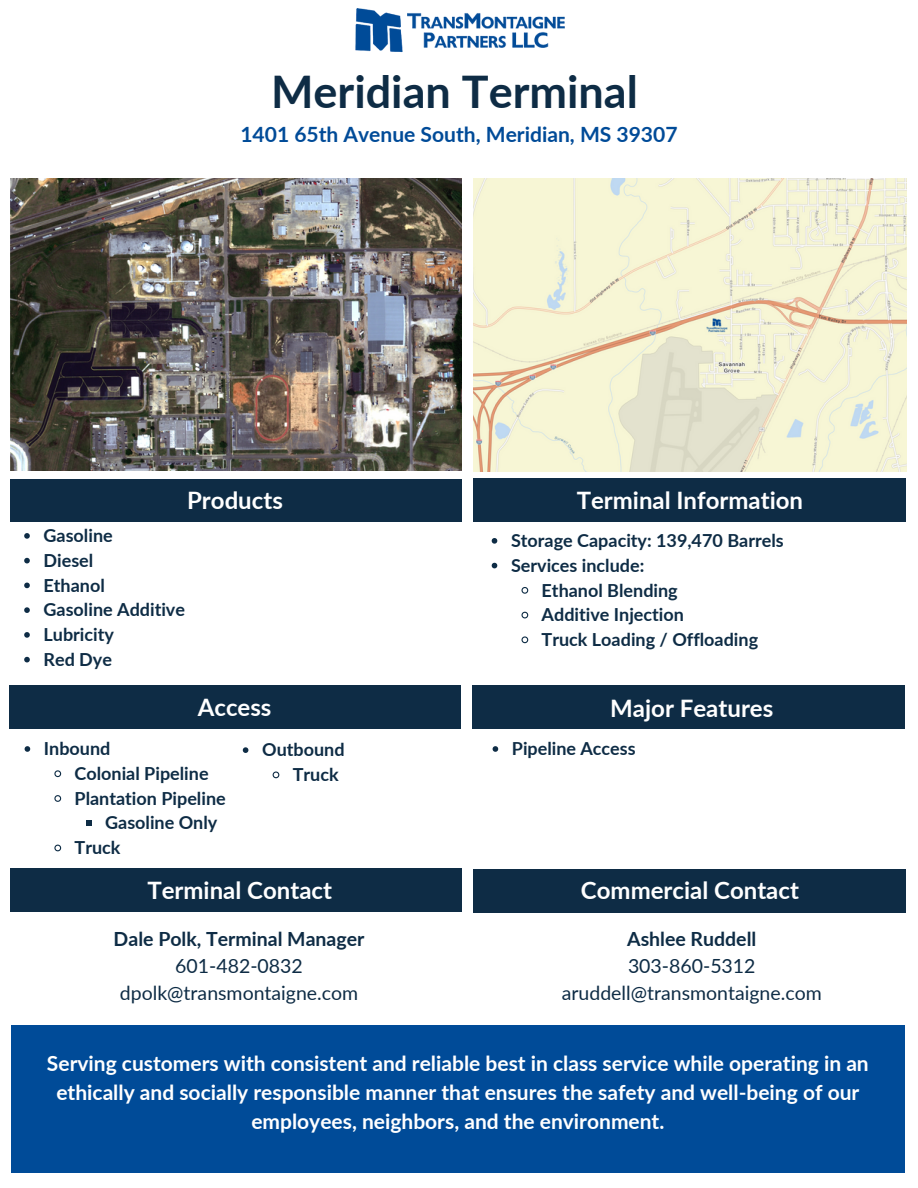
<style>
.page{position:relative;width:918px;height:1188px;background:#fff}
.page>*{position:absolute;margin:0;border:0;box-sizing:border-box;transform-origin:0 0}
.t1{font:700 45px "Lato";color:#0e2c45}
.t2{font:700 24px "Lato";color:#fff}
.t3{font:700 21px/29.2px "Lato";color:#fff;text-align:center}
.t4{font:700 21px "Lato";color:#004b98}
.t5{font:19.5px "Lato";color:#0e2c45}
.t6{font:700 19.5px "Lato";color:#0e2c45}
.t7{font:700 18px "Lato";color:#0e2c45}
</style>
<div class="page">
<img style="left:10px;top:178px;width:452px;height:293px">
<img style="left:474px;top:179px;width:433px;height:292px">
<img style="left:408px;top:13px;width:156px;height:35px">
<img style="left:355px;top:8px;width:48px;height:44px">
<div style="left:474px;top:479px;width:432px;height:43px;background:#0e2c45"></div>
<div style="left:10px;top:479px;width:452px;height:43px;background:#0e2c45"></div>
<div style="left:474px;top:869px;width:432px;height:43px;background:#0e2c45"></div>
<div style="left:11px;top:1025px;width:894px;height:148px;background:#004b98"></div>
<div style="left:10px;top:868px;width:452px;height:43px;background:#0e2c45"></div>
<svg style="left:24px;top:533px;width:6px;height:6px"></svg>
<svg style="left:24px;top:558px;width:6px;height:5px"></svg>
<svg style="left:24px;top:583px;width:6px;height:5px"></svg>
<svg style="left:24px;top:607px;width:6px;height:6px"></svg>
<svg style="left:24px;top:632px;width:6px;height:6px"></svg>
<svg style="left:24px;top:657px;width:6px;height:5px"></svg>
<svg style="left:492px;top:538px;width:5px;height:6px"></svg>
<svg style="left:492px;top:563px;width:5px;height:5px"></svg>
<svg style="left:521px;top:587px;width:8px;height:7px"></svg>
<svg style="left:521px;top:611px;width:8px;height:8px"></svg>
<svg style="left:521px;top:636px;width:8px;height:8px"></svg>
<div style="left:472px;top:686px;width:433px;height:43px;background:#0e2c45"></div>
<div style="left:9px;top:686px;width:451px;height:43px;background:#0e2c45"></div>
<svg style="left:25px;top:746px;width:5px;height:6px"></svg>
<svg style="left:54px;top:770px;width:8px;height:8px"></svg>
<svg style="left:54px;top:795px;width:8px;height:7px"></svg>
<svg style="left:86px;top:820px;width:6px;height:6px"></svg>
<svg style="left:54px;top:844px;width:8px;height:8px"></svg>
<svg style="left:493px;top:746px;width:5px;height:6px"></svg>
<svg style="left:243px;top:747px;width:5px;height:6px"></svg>
<svg style="left:272px;top:771px;width:8px;height:8px"></svg>
<p class="t1" style="left:271px;top:64px;width:368px">Meridian Terminal</p>
<p class="t4" style="left:240px;top:121px;width:439px">1401 65th Avenue South, Meridian, MS 39307</p>
<p class="t2" style="left:187px;top:486px;width:97px">Products</p>
<p class="t2" style="left:577px;top:486px;width:228px">Terminal Information</p>
<p class="t7" style="left:44px;top:524px;width:71px">Gasoline</p>
<p class="t7" style="left:44px;top:549px;width:51px">Diesel</p>
<p class="t7" style="left:44px;top:574px;width:63px">Ethanol</p>
<p class="t7" style="left:44px;top:599px;width:143px">Gasoline Additive</p>
<p class="t7" style="left:44px;top:623px;width:72px">Lubricity</p>
<p class="t7" style="left:44px;top:648px;width:70px">Red Dye</p>
<p class="t2" style="left:198px;top:692px;width:75px">Access</p>
<p class="t7" style="left:262px;top:739px;width:84px">Outbound</p>
<p class="t7" style="left:293px;top:763px;width:47px">Truck</p>
<p class="t7" style="left:44px;top:737px;width:68px">Inbound</p>
<p class="t7" style="left:75px;top:762px;width:136px">Colonial Pipeline</p>
<p class="t7" style="left:75px;top:787px;width:153px">Plantation Pipeline</p>
<p class="t7" style="left:105px;top:812px;width:114px">Gasoline Only</p>
<p class="t7" style="left:75px;top:836px;width:47px">Truck</p>
<p class="t2" style="left:147px;top:875px;width:186px">Terminal Contact</p>
<p class="t6" style="left:114px;top:926px;width:252px">Dale Polk, Terminal Manager</p>
<p class="t5" style="left:175px;top:953px;width:129px">601-482-0832</p>
<p class="t5" style="left:120px;top:980px;width:240px">dpolk@transmontaigne.com</p>
<p class="t7" style="left:511px;top:529px;width:274px">Storage Capacity: 139,470 Barrels</p>
<p class="t7" style="left:511px;top:554px;width:135px">Services include:</p>
<p class="t7" style="left:542px;top:579px;width:138px">Ethanol Blending</p>
<p class="t7" style="left:542px;top:604px;width:144px">Additive Injection</p>
<p class="t7" style="left:542px;top:628px;width:218px">Truck Loading / Offloading</p>
<p class="t2" style="left:610px;top:693px;width:165px">Major Features</p>
<p class="t7" style="left:512px;top:737px;width:125px">Pipeline Access</p>
<p class="t2" style="left:581px;top:876px;width:220px">Commercial Contact</p>
<p class="t6" style="left:627px;top:926px;width:131px">Ashlee Ruddell</p>
<p class="t5" style="left:628px;top:953px;width:129px">303-860-5312</p>
<p class="t5" style="left:562px;top:980px;width:261px">aruddell@transmontaigne.com</p>
<p class="t3" style="left:47px;top:1048px;width:823px">Serving customers with consistent and reliable best in class service while operating in an ethically and socially responsible manner that ensures the safety and well-being of our employees, neighbors, and the environment.</p>
</div>
